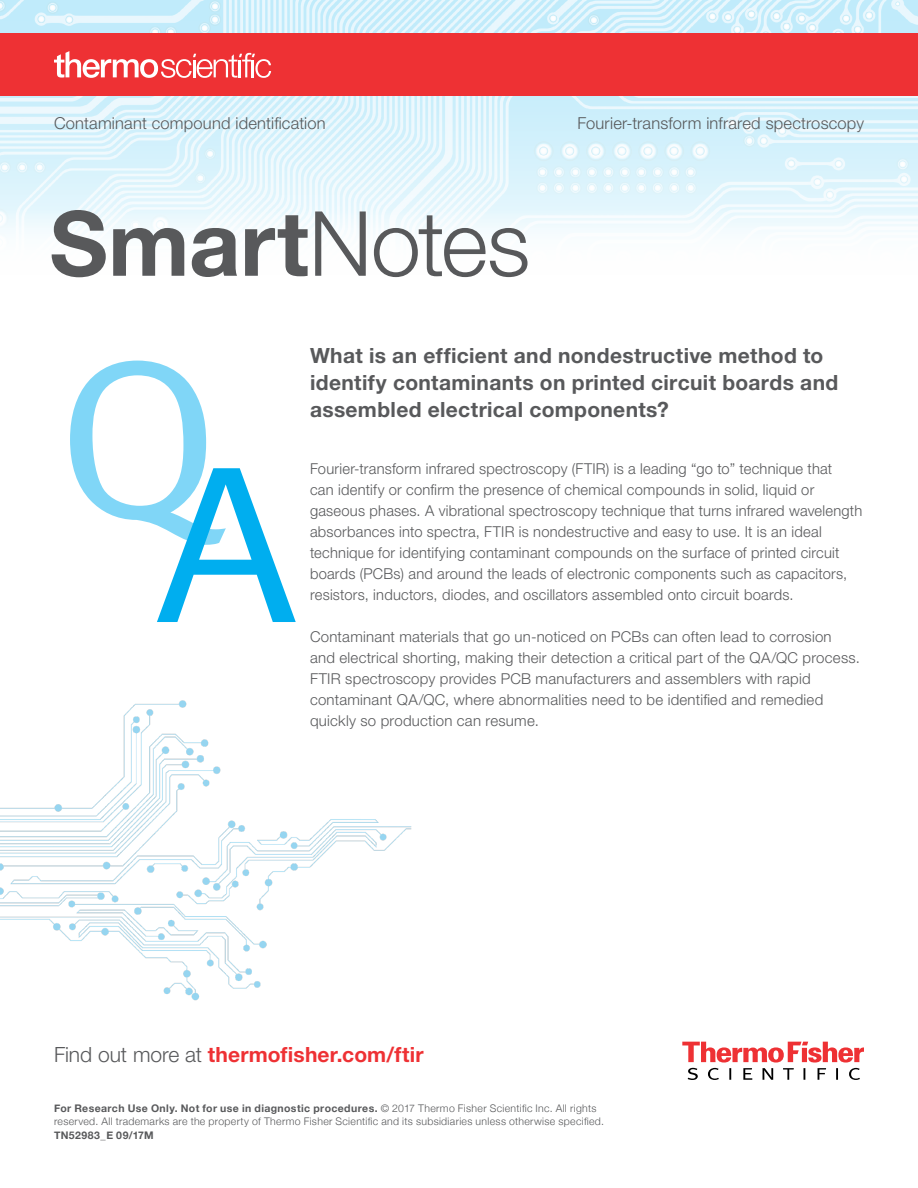
<style>
.page{position:relative;width:918px;height:1188px;background:#fff}
.page>*{position:absolute;margin:0;border:0;box-sizing:border-box;transform-origin:0 0}
.t1{font:700 90px "Helvetica Neue LT Std";color:#58595b}
.t2{font:700 21px/27px "Helvetica Neue LT Std";letter-spacing:.015em;color:#58595b}
.t3{font:700 21px "Helvetica Neue LT Std";letter-spacing:.005em;color:#ee3134}
.t4{font:300 16.5px "Helvetica Neue LT Std";letter-spacing:.01em;color:#58595b}
.t5{font:300 15px/21px "Helvetica Neue LT Std";letter-spacing:.015em;color:#58595b}
.t6{font:300 10.5px/13.5px "Helvetica Neue";letter-spacing:.03em;color:#58595b}
.t7{font:700 10.5px "Helvetica Neue";letter-spacing:.04em;color:#58595b}
.s1{font-weight:300}
.s2{font-weight:300;color:#58595b}
.s3{font-weight:700}
</style>
<div class="page">
<svg style="left:0;top:0;width:918px;height:232px"></svg>
<svg style="left:70px;top:361px;width:226px;height:261px"></svg>
<svg style="left:682px;top:1042px;width:182px;height:38px"></svg>
<img style="left:0;top:700px;width:412px;height:301px">
<div style="left:0;top:33px;width:918px;height:63px;background:#ee3134"></div>
<svg style="left:54px;top:51px;width:217px;height:27px"></svg>
<p class="t4" style="left:54px;top:113px;width:273px">Contaminant compound identification</p>
<p class="t4" style="left:577px;top:113px;width:288px">Fourier-transform infrared spectroscopy</p>
<h1 class="t1" style="left:50px;top:188px;width:482px">Smart<span class="s1">Notes</span></h1>
<h2 class="t2" style="left:310px;top:342px;width:530px">What is an efficient and nondestructive method to identify contaminants on printed circuit boards and assembled electrical components?</h2>
<p class="t5" style="left:310px;top:458px;width:554px">Fourier-transform infrared spectroscopy (FTIR) is a leading “go to” technique that<br>can identify or confirm the presence of chemical compounds in solid, liquid or gaseous phases. A vibrational spectroscopy technique that turns infrared wavelength absorbances into spectra, FTIR is nondestructive and easy to use. It is an ideal technique for identifying contaminant compounds on the surface of printed circuit boards (PCBs) and around the leads of electronic components such as capacitors, resistors, inductors, diodes, and oscillators assembled onto circuit boards.</p>
<p class="t5" style="left:310px;top:626px;width:552px">Contaminant materials that go un-noticed on PCBs can often lead to corrosion and electrical shorting, making their detection a critical part of the QA/QC process.<br>FTIR spectroscopy provides PCB manufacturers and assemblers with rapid contaminant QA/QC, where abnormalities need to be identified and remedied quickly so production can resume.</p>
<h2 class="t3" style="left:54px;top:1042px;width:371px"><span class="s2">Find out more at</span> thermofisher.com/ftir</h2>
<p class="t6" style="left:54px;top:1100px;width:551px"><span class="s3">For Research Use Only. Not for use in diagnostic procedures.</span> © 2017 Thermo Fisher Scientific Inc. All rights reserved. All trademarks are the property of Thermo Fisher Scientific and its subsidiaries unless otherwise specified.</p>
<p class="t7" style="left:54px;top:1127px;width:101px">TN52983_E 09/17M</p>
</div>
